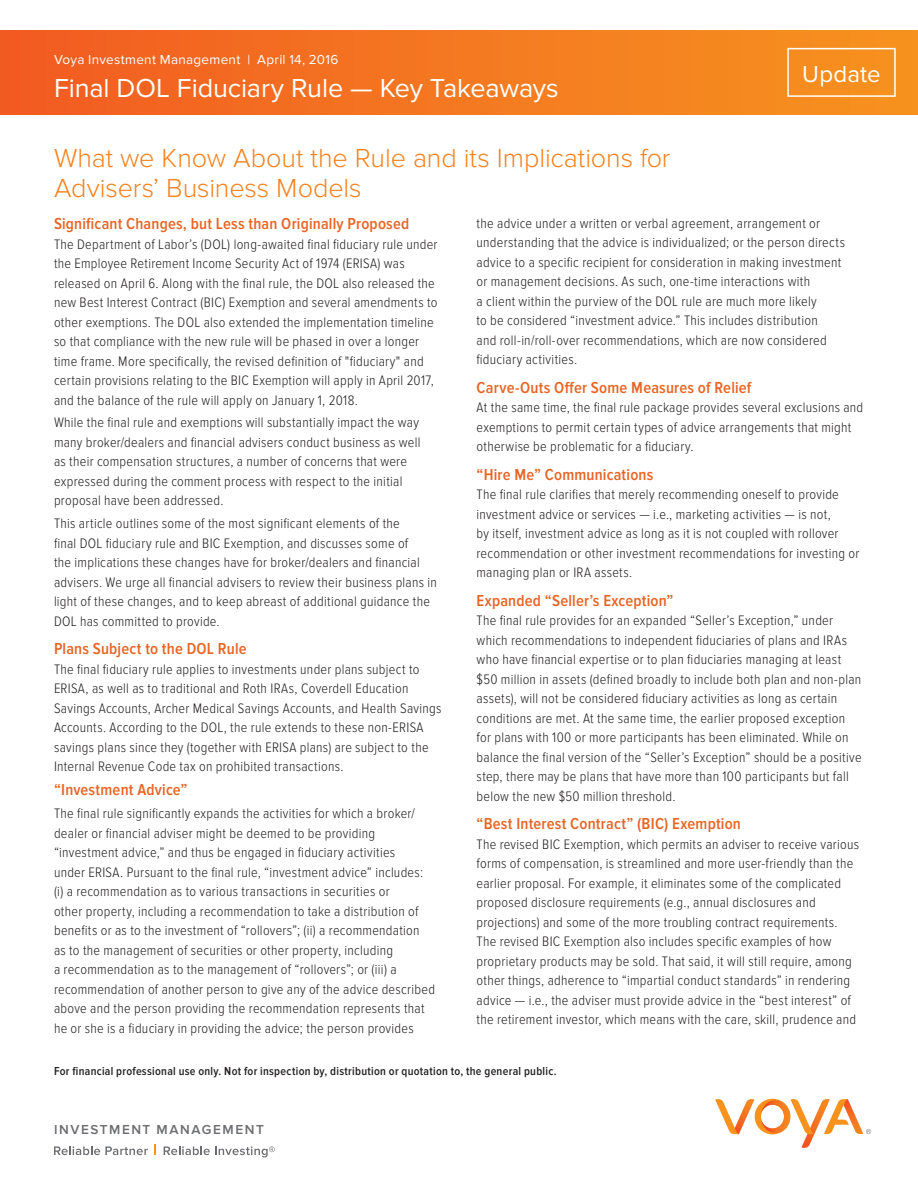
<style>
.page{position:relative;width:918px;height:1188px;background:#fff}
.page>*{position:absolute;margin:0;border:0;box-sizing:border-box;transform-origin:0 0}
.t1{font:300 27px/30px "Proxima Nova";letter-spacing:-.005em;color:#f58220}
.t2{font:27px "Proxima Nova";letter-spacing:-.005em;color:#fff}
.t3{font:24px "Proxima Nova";letter-spacing:.01em;color:#fff}
.t4{font:600 16.5px "Proxima Nova Cond";letter-spacing:.01em;color:#e86424}
.t5{font:300 14.25px/19.5px "Proxima Nova Cond";letter-spacing:.02em;color:#231f20}
.t6{font:13.5px "Proxima Nova";letter-spacing:.02em;color:#fff}
.t7{font:600 13.5px "Proxima Nova";letter-spacing:.115em;color:#6c6d70}
.t8{font:600 12px "Proxima Nova Cond";letter-spacing:.025em;color:#231f20}
</style>
<div class="page">
<div style="left:0;top:30px;width:918px;height:84px;background:linear-gradient(to right,#f25b22,#f6931f)"></div>
<svg style="left:715px;top:1098px;width:156px;height:50px"></svg>
<svg style="left:54px;top:1146px;width:94px;height:9px"></svg>
<svg style="left:164px;top:1146px;width:111px;height:11px"></svg>
<div style="left:787px;top:48px;width:109px;height:49px;border:2px solid #fff"></div>
<p class="t6" style="left:54px;top:52px;width:286px">Voya Investment Management | April 14, 2016</p>
<h1 class="t2" style="left:54px;top:72px;width:506px">Final DOL Fiduciary Rule — Key Takeaways</h1>
<h2 class="t3" style="left:802px;top:60px;width:80px">Update</h2>
<h1 class="t1" style="left:54px;top:143px;width:618px">What we Know About the Rule and its Implications for<br>Advisers’ Business Models</h1>
<p class="t4" style="left:54px;top:215px;width:357px">Significant Changes, but Less than Originally Proposed</p>
<p class="t5" style="left:54px;top:234px;width:385px">The Department of Labor’s (DOL) long-awaited final fiduciary rule under the Employee Retirement Income Security Act of 1974 (ERISA) was released on April 6. Along with the final rule, the DOL also released the new Best Interest Contract (BIC) Exemption and several amendments to other exemptions. The DOL also extended the implementation timeline so that compliance with the new rule will be phased in over a longer time frame. More specifically, the revised definition of "fiduciary" and certain provisions relating to the BIC Exemption will apply in April 2017, and the balance of the rule will apply on January 1, 2018.</p>
<p class="t5" style="left:54px;top:413px;width:368px">While the final rule and exemptions will substantially impact the way many broker/dealers and financial advisers conduct business as well as their compensation structures, a number of concerns that were expressed during the comment process with respect to the initial proposal have been addressed.</p>
<p class="t5" style="left:54px;top:514px;width:384px">This article outlines some of the most significant elements of the<br>final DOL fiduciary rule and BIC Exemption, and discusses some of<br>the implications these changes have for broker/dealers and financial advisers. We urge all financial advisers to review their business plans in light of these changes, and to keep abreast of additional guidance the DOL has committed to provide.</p>
<p class="t4" style="left:54px;top:640px;width:194px">Plans Subject to the DOL Rule</p>
<p class="t5" style="left:54px;top:660px;width:389px">The final fiduciary rule applies to investments under plans subject to ERISA, as well as to traditional and Roth IRAs, Coverdell Education Savings Accounts, Archer Medical Savings Accounts, and Health Savings Accounts. According to the DOL, the rule extends to these non-ERISA savings plans since they (together with ERISA plans) are subject to the Internal Revenue Code tax on prohibited transactions.</p>
<p class="t4" style="left:54px;top:781px;width:135px">“Investment Advice”</p>
<p class="t5" style="left:54px;top:804px;width:383px">The final rule significantly expands the activities for which a broker/ dealer or financial adviser might be deemed to be providing “investment advice,” and thus be engaged in fiduciary activities<br>under ERISA. Pursuant to the final rule, “investment advice” includes: (i) a recommendation as to various transactions in securities or<br>other property, including a recommendation to take a distribution of benefits or as to the investment of “rollovers”; (ii) a recommendation as to the management of securities or other property, including<br>a recommendation as to the management of “rollovers”; or (iii) a recommendation of another person to give any of the advice described above and the person providing the recommendation represents that he or she is a fiduciary in providing the advice; the person provides</p>
<p class="t5" style="left:477px;top:213px;width:370px">the advice under a written or verbal agreement, arrangement or understanding that the advice is individualized; or the person directs advice to a specific recipient for consideration in making investment or management decisions. As such, one-time interactions with<br>a client within the purview of the DOL rule are much more likely<br>to be considered “investment advice.” This includes distribution<br>and roll-in/roll-over recommendations, which are now considered fiduciary activities.</p>
<p class="t4" style="left:477px;top:378px;width:276px">Carve-Outs Offer Some Measures of Relief</p>
<p class="t5" style="left:477px;top:398px;width:388px">At the same time, the final rule package provides several exclusions and exemptions to permit certain types of advice arrangements that might otherwise be problematic for a fiduciary.</p>
<p class="t4" style="left:477px;top:465px;width:178px">“Hire Me” Communications</p>
<p class="t5" style="left:477px;top:485px;width:384px">The final rule clarifies that merely recommending oneself to provide investment advice or services — i.e., marketing activities — is not,<br>by itself, investment advice as long as it is not coupled with rollover recommendation or other investment recommendations for investing or managing plan or IRA assets.</p>
<p class="t4" style="left:477px;top:591px;width:198px">Expanded “Seller’s Exception”</p>
<p class="t5" style="left:477px;top:611px;width:387px">The final rule provides for an expanded “Seller’s Exception,” under which recommendations to independent fiduciaries of plans and IRAs who have financial expertise or to plan fiduciaries managing at least $50 million in assets (defined broadly to include both plan and non-plan assets), will not be considered fiduciary activities as long as certain conditions are met. At the same time, the earlier proposed exception for plans with 100 or more participants has been eliminated. While on balance the final version of the “Seller’s Exception” should be a positive step, there may be plans that have more than 100 participants but fall below the new $50 million threshold.</p>
<p class="t4" style="left:477px;top:815px;width:266px">“Best Interest Contract” (BIC) Exemption</p>
<p class="t5" style="left:477px;top:835px;width:384px">The revised BIC Exemption, which permits an adviser to receive various forms of compensation, is streamlined and more user-friendly than the earlier proposal. For example, it eliminates some of the complicated proposed disclosure requirements (e.g., annual disclosures and projections) and some of the more troubling contract requirements.<br>The revised BIC Exemption also includes specific examples of how proprietary products may be sold. That said, it will still require, among other things, adherence to “impartial conduct standards” in rendering advice — i.e., the adviser must provide advice in the “best interest” of the retirement investor, which means with the care, skill, prudence and</p>
<p class="t8" style="left:54px;top:1064px;width:504px">For financial professional use only. Not for inspection by, distribution or quotation to, the general public.</p>
<p class="t7" style="left:54px;top:1121px;width:211px">INVESTMENT MANAGEMENT</p>
</div>
